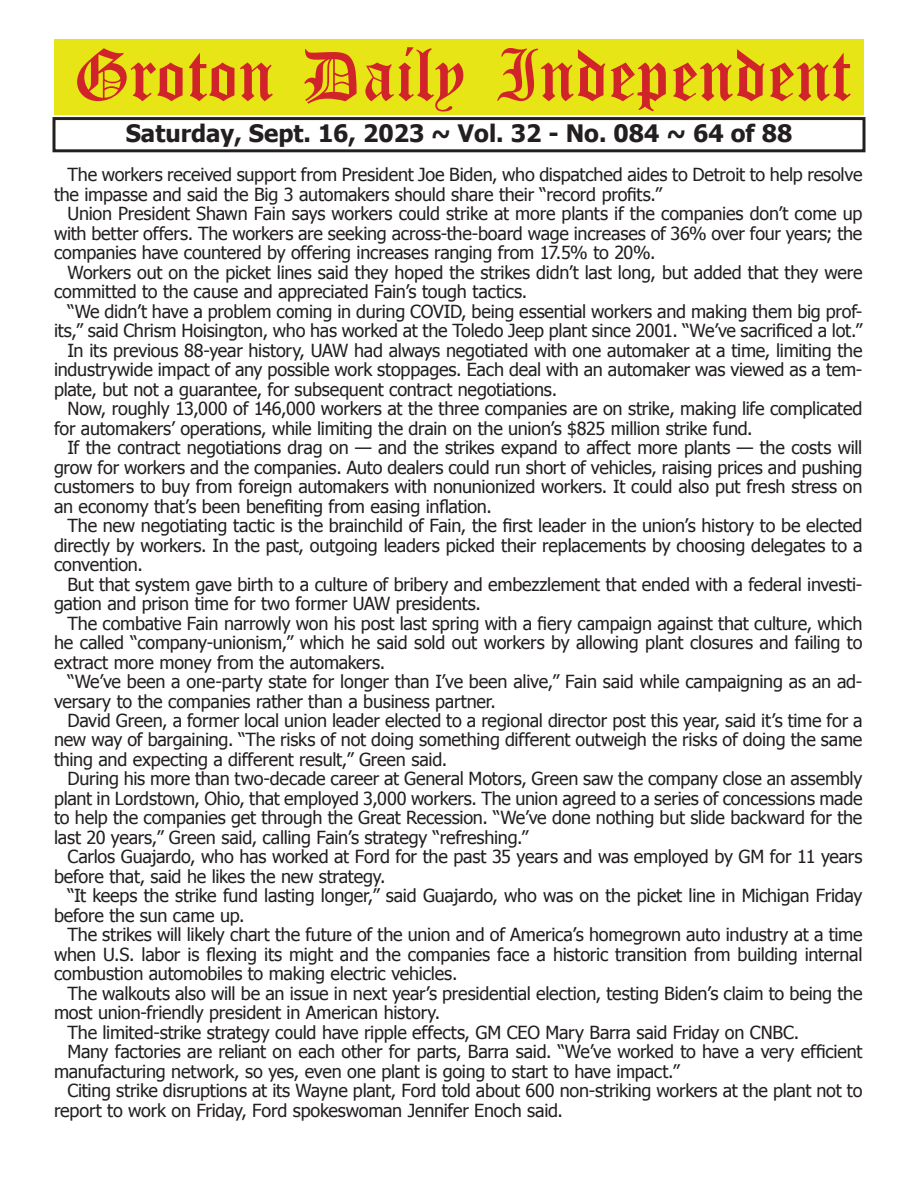
<style>
.page{position:relative;width:918px;height:1188px;background:#fff}
.page>*{position:absolute;margin:0;border:0;box-sizing:border-box;transform-origin:0 0}
.t1{font:54px "Old English Five";color:#d1232a}
.t2{font:700 24px "Tahoma";color:#231f20}
.t3{font:18px/19.5px "Tahoma";letter-spacing:-.01em;color:#231f20}
</style>
<div class="page">
<div style="left:52px;top:117px;width:814px;height:35px;border:3px solid #231f20"></div>
<div style="left:54px;top:40px;width:810px;height:75px;background:#e7e515"></div>
<h1 class="t1" style="left:73px;top:50px;width:779px">Groton Daily Independent</h1>
<h2 class="t2" style="left:126px;top:116px;width:668px">Saturday, Sept. 16, 2023 ~ Vol. 32 - No. 084 ~ 64 of 88</h2>
<p class="t3" style="left:54px;top:164px;width:810px;text-indent:14px">The workers received support from President Joe Biden, who dispatched aides to Detroit to help resolve the impasse and said the Big 3 automakers should share their “record profits.”</p>
<p class="t3" style="left:54px;top:203px;width:810px;text-align:justify;text-indent:14px">Union President Shawn Fain says workers could strike at more plants if the companies don’t come up with better offers. The workers are seeking across-the-board wage increases of 36% over four years; the companies have countered by offering increases ranging from 17.5% to 20%.</p>
<p class="t3" style="left:54px;top:262px;width:810px;text-indent:14px">Workers out on the picket lines said they hoped the strikes didn’t last long, but added that they were committed to the cause and appreciated Fain’s tough tactics.</p>
<p class="t3" style="left:68px;top:301px;width:796px">“We didn’t have a problem coming in during COVID, being essential workers and making them big prof-</p>
<p class="t3" style="left:54px;top:320px;width:810px">its,” said Chrism Hoisington, who has worked at the Toledo Jeep plant since 2001. “We’ve sacrificed a lot.”</p>
<p class="t3" style="left:68px;top:339px;width:796px">In its previous 88-year history, UAW had always negotiated with one automaker at a time, limiting the</p>
<p class="t3" style="left:54px;top:359px;width:810px">industrywide impact of any possible work stoppages. Each deal with an automaker was viewed as a tem-</p>
<p class="t3" style="left:54px;top:378px;width:505px">plate, but not a guarantee, for subsequent contract negotiations.</p>
<p class="t3" style="left:68px;top:398px;width:796px">Now, roughly 13,000 of 146,000 workers at the three companies are on strike, making life complicated</p>
<p class="t3" style="left:54px;top:417px;width:700px">for automakers’ operations, while limiting the drain on the union’s $825 million strike fund.</p>
<p class="t3" style="left:68px;top:437px;width:796px">If the contract negotiations drag on — and the strikes expand to affect more plants — the costs will</p>
<p class="t3" style="left:54px;top:456px;width:810px">grow for workers and the companies. Auto dealers could run short of vehicles, raising prices and pushing</p>
<p class="t3" style="left:54px;top:476px;width:810px">customers to buy from foreign automakers with nonunionized workers. It could also put fresh stress on</p>
<p class="t3" style="left:54px;top:495px;width:439px">an economy that’s been benefiting from easing inflation.</p>
<p class="t3" style="left:68px;top:515px;width:797px">The new negotiating tactic is the brainchild of Fain, the first leader in the union’s history to be elected</p>
<p class="t3" style="left:54px;top:534px;width:810px">directly by workers. In the past, outgoing leaders picked their replacements by choosing delegates to a</p>
<p class="t3" style="left:54px;top:554px;width:90px">convention.</p>
<p class="t3" style="left:68px;top:573px;width:796px">But that system gave birth to a culture of bribery and embezzlement that ended with a federal investi-</p>
<p class="t3" style="left:54px;top:593px;width:429px">gation and prison time for two former UAW presidents.</p>
<p class="t3" style="left:68px;top:612px;width:796px">The combative Fain narrowly won his post last spring with a fiery campaign against that culture, which</p>
<p class="t3" style="left:54px;top:632px;width:810px">he called “company-unionism,” which he said sold out workers by allowing plant closures and failing to</p>
<p class="t3" style="left:54px;top:651px;width:333px">extract more money from the automakers.</p>
<p class="t3" style="left:68px;top:671px;width:796px">“We’ve been a one-party state for longer than I’ve been alive,” Fain said while campaigning as an ad-</p>
<p class="t3" style="left:54px;top:690px;width:444px">versary to the companies rather than a business partner.</p>
<p class="t3" style="left:68px;top:710px;width:797px">David Green, a former local union leader elected to a regional director post this year, said it’s time for a</p>
<p class="t3" style="left:54px;top:729px;width:810px">new way of bargaining. “The risks of not doing something different outweigh the risks of doing the same</p>
<p class="t3" style="left:54px;top:749px;width:395px">thing and expecting a different result,” Green said.</p>
<p class="t3" style="left:68px;top:768px;width:796px">During his more than two-decade career at General Motors, Green saw the company close an assembly</p>
<p class="t3" style="left:54px;top:788px;width:810px">plant in Lordstown, Ohio, that employed 3,000 workers. The union agreed to a series of concessions made</p>
<p class="t3" style="left:54px;top:807px;width:810px">to help the companies get through the Great Recession. “We’ve done nothing but slide backward for the</p>
<p class="t3" style="left:54px;top:827px;width:476px">last 20 years,” Green said, calling Fain’s strategy “refreshing.”</p>
<p class="t3" style="left:68px;top:846px;width:796px">Carlos Guajardo, who has worked at Ford for the past 35 years and was employed by GM for 11 years</p>
<p class="t3" style="left:54px;top:866px;width:333px">before that, said he likes the new strategy.</p>
<p class="t3" style="left:68px;top:885px;width:796px">“It keeps the strike fund lasting longer,” said Guajardo, who was on the picket line in Michigan Friday</p>
<p class="t3" style="left:54px;top:905px;width:192px">before the sun came up.</p>
<p class="t3" style="left:68px;top:924px;width:797px">The strikes will likely chart the future of the union and of America’s homegrown auto industry at a time</p>
<p class="t3" style="left:54px;top:944px;width:810px">when U.S. labor is flexing its might and the companies face a historic transition from building internal</p>
<p class="t3" style="left:54px;top:963px;width:405px">combustion automobiles to making electric vehicles.</p>
<p class="t3" style="left:68px;top:983px;width:797px">The walkouts also will be an issue in next year’s presidential election, testing Biden’s claim to being the</p>
<p class="t3" style="left:54px;top:1002px;width:388px">most union-friendly president in American history.</p>
<p class="t3" style="left:68px;top:1022px;width:733px">The limited-strike strategy could have ripple effects, GM CEO Mary Barra said Friday on CNBC.</p>
<p class="t3" style="left:68px;top:1041px;width:796px">Many factories are reliant on each other for parts, Barra said. “We’ve worked to have a very efficient</p>
<p class="t3" style="left:54px;top:1061px;width:627px">manufacturing network, so yes, even one plant is going to start to have impact.”</p>
<p class="t3" style="left:68px;top:1080px;width:797px">Citing strike disruptions at its Wayne plant, Ford told about 600 non-striking workers at the plant not to</p>
<p class="t3" style="left:54px;top:1100px;width:511px">report to work on Friday, Ford spokeswoman Jennifer Enoch said.</p>
</div>
